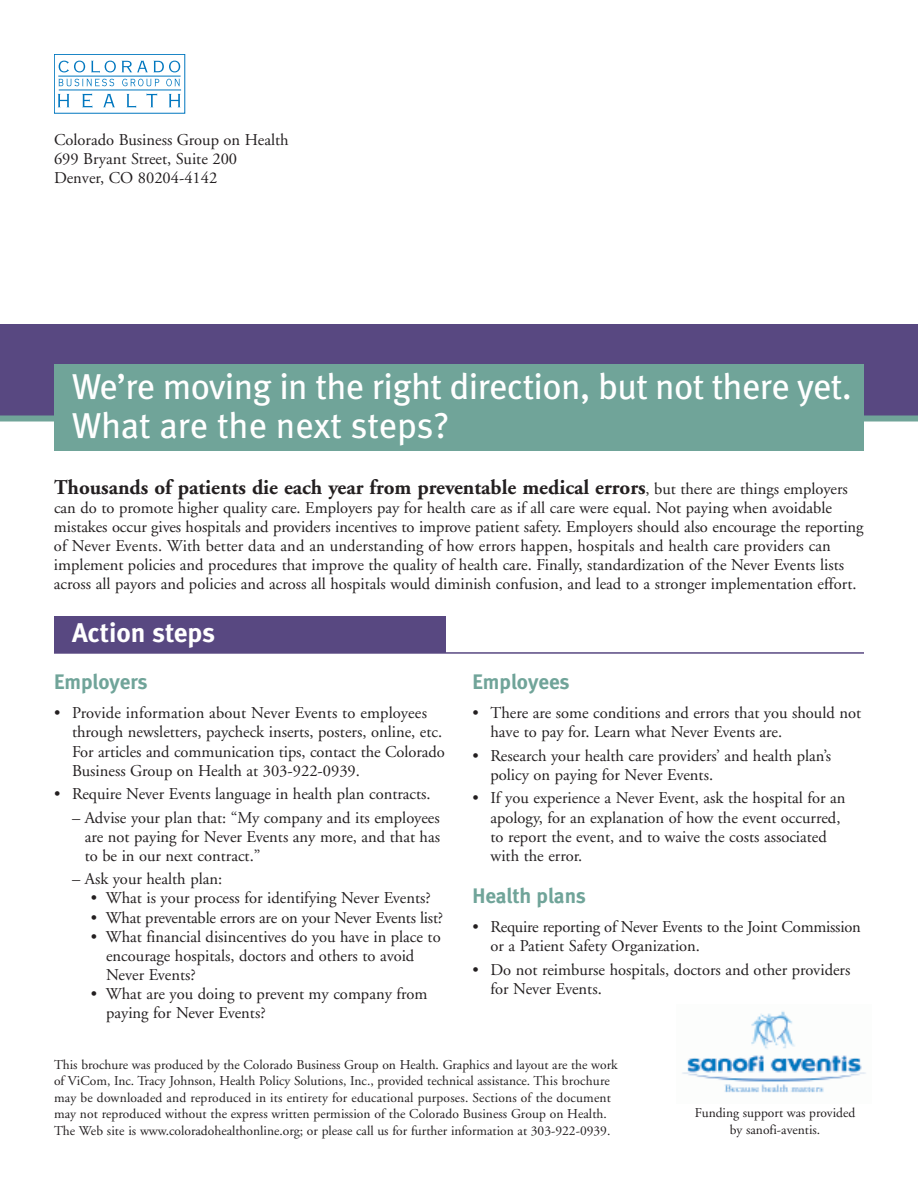
<style>
.page{position:relative;width:918px;height:1188px;background:#fff}
.page>*{position:absolute;margin:0;border:0;box-sizing:border-box;transform-origin:0 0}
.t1{font:36px/39px "Meta";letter-spacing:-.015em;color:#fff}
.t2{font:700 27px "Meta";color:#fff}
.t3{font:700 21px "Adobe Garamond";color:#231f20}
.t4{font:700 21px "Meta";letter-spacing:-.005em;color:#70a499}
.t5{font:16.5px/19.2px "Adobe Garamond";color:#231f20}
.t6{font:13.5px/16.5px "Adobe Garamond";color:#231f20}
.s1{font-weight:400;font-size:16.5px}
</style>
<div class="page">
<img style="left:682px;top:1011px;width:184px;height:82px">
<div style="left:0;top:324px;width:918px;height:94px;background:#584881"></div>
<div style="left:0;top:416px;width:918px;height:6px;background:#70a499"></div>
<div style="left:54px;top:364px;width:810px;height:88px;background:#70a499"></div>
<div style="left:54px;top:616px;width:392px;height:37px;background:#584881"></div>
<hr style="left:54px;top:652px;width:810px;height:2px;background:#584881">
<div style="left:54px;top:54px;width:131px;height:60px;border:1px solid #0077bf"></div>
<svg style="left:59px;top:61px;width:26px;height:11px"></svg>
<svg style="left:91px;top:61px;width:25px;height:12px"></svg>
<svg style="left:122px;top:61px;width:58px;height:11px"></svg>
<svg style="left:59px;top:79px;width:55px;height:7px"></svg>
<svg style="left:122px;top:79px;width:37px;height:7px"></svg>
<svg style="left:166px;top:79px;width:14px;height:7px"></svg>
<svg style="left:58px;top:94px;width:11px;height:13px"></svg>
<svg style="left:82px;top:94px;width:10px;height:14px"></svg>
<svg style="left:103px;top:94px;width:12px;height:13px"></svg>
<svg style="left:127px;top:94px;width:9px;height:14px"></svg>
<svg style="left:147px;top:94px;width:10px;height:13px"></svg>
<svg style="left:169px;top:94px;width:11px;height:13px"></svg>
<hr style="left:58px;top:76px;width:123px;height:1px;background:#0077bf">
<hr style="left:59px;top:90px;width:122px;height:1px;background:#0077bf">
<p class="t5" style="left:54px;top:130px;width:236px">Colorado Business Group on Health<br>699 Bryant Street, Suite 200<br>Denver, CO 80204-4142</p>
<h1 class="t1" style="left:72px;top:366px;width:782px">We’re moving in the right direction, but not there yet.<br>What are the next steps?</h1>
<p class="t3" style="left:54px;top:476px;width:795px">Thousands of patients die each year from preventable medical errors<span class="s1">, but there are things employers</span></p>
<p class="t5" style="left:54px;top:498px;width:811px">can do to promote higher quality care. Employers pay for health care as if all care were equal. Not paying when avoidable mistakes occur gives hospitals and providers incentives to improve patient safety. Employers should also encourage the reporting of Never Events. With better data and an understanding of how errors happen, hospitals and health care providers can implement policies and procedures that improve the quality of health care. Finally, standardization of the Never Events lists across all payors and policies and across all hospitals would diminish confusion, and lead to a stronger implementation effort.</p>
<h2 class="t2" style="left:72px;top:617px;width:144px">Action steps</h2>
<p class="t4" style="left:54px;top:670px;width:95px">Employers</p>
<p class="t5" style="left:72px;top:704px;width:374px;text-indent:-18px">• Provide information about Never Events to employees through newsletters, paycheck inserts, posters, online, etc.<br>For articles and communication tips, contact the Colorado Business Group on Health at 303-922-0939.</p>
<p class="t5" style="left:54px;top:785px;width:378px">• Require Never Events language in health plan contracts.</p>
<p class="t5" style="left:85px;top:808px;width:357px;text-align:justify;text-indent:-13px">– Advise your plan that: “My company and its employees are not paying for Never Events any more, and that has to be in our next contract.”</p>
<p class="t5" style="left:72px;top:870px;width:152px">– Ask your health plan:</p>
<p class="t5" style="left:91px;top:889px;width:342px">• What is your process for identifying Never Events?</p>
<p class="t5" style="left:91px;top:908px;width:354px">• What preventable errors are on your Never Events list?</p>
<p class="t5" style="left:106px;top:927px;width:336px;text-indent:-15px">• What financial disincentives do you have in place to encourage hospitals, doctors and others to avoid<br>Never Events?</p>
<p class="t5" style="left:106px;top:985px;width:323px;text-indent:-15px">• What are you doing to prevent my company from paying for Never Events?</p>
<p class="t4" style="left:472px;top:670px;width:99px">Employees</p>
<p class="t5" style="left:490px;top:704px;width:372px;text-indent:-18px">• There are some conditions and errors that you should not have to pay for. Learn what Never Events are.</p>
<p class="t5" style="left:490px;top:746px;width:342px;text-indent:-18px">• Research your health care providers’ and health plan’s policy on paying for Never Events.</p>
<p class="t5" style="left:490px;top:789px;width:357px;text-indent:-18px">• If you experience a Never Event, ask the hospital for an apology, for an explanation of how the event occurred, to report the event, and to waive the costs associated with the error.</p>
<p class="t4" style="left:472px;top:883px;width:115px">Health plans</p>
<p class="t5" style="left:490px;top:918px;width:372px;text-indent:-18px">• Require reporting of Never Events to the Joint Commission or a Patient Safety Organization.</p>
<p class="t5" style="left:490px;top:960px;width:361px;text-indent:-18px">• Do not reimburse hospitals, doctors and other providers for Never Events.</p>
<p class="t6" style="left:54px;top:1057px;width:565px">This brochure was produced by the Colorado Business Group on Health. Graphics and layout are the work of ViCom, Inc. Tracy Johnson, Health Policy Solutions, Inc., provided technical assistance. This brochure may be downloaded and reproduced in its entirety for educational purposes. Sections of the document may not reproduced without the express written permission of the Colorado Business Group on Health.<br>The Web site is www.coloradohealthonline.org; or please call us for further information at 303-922-0939.</p>
<p class="t6" style="left:695px;top:1105px;width:162px;text-align:center">Funding support was provided by sanofi-aventis.</p>
</div>
